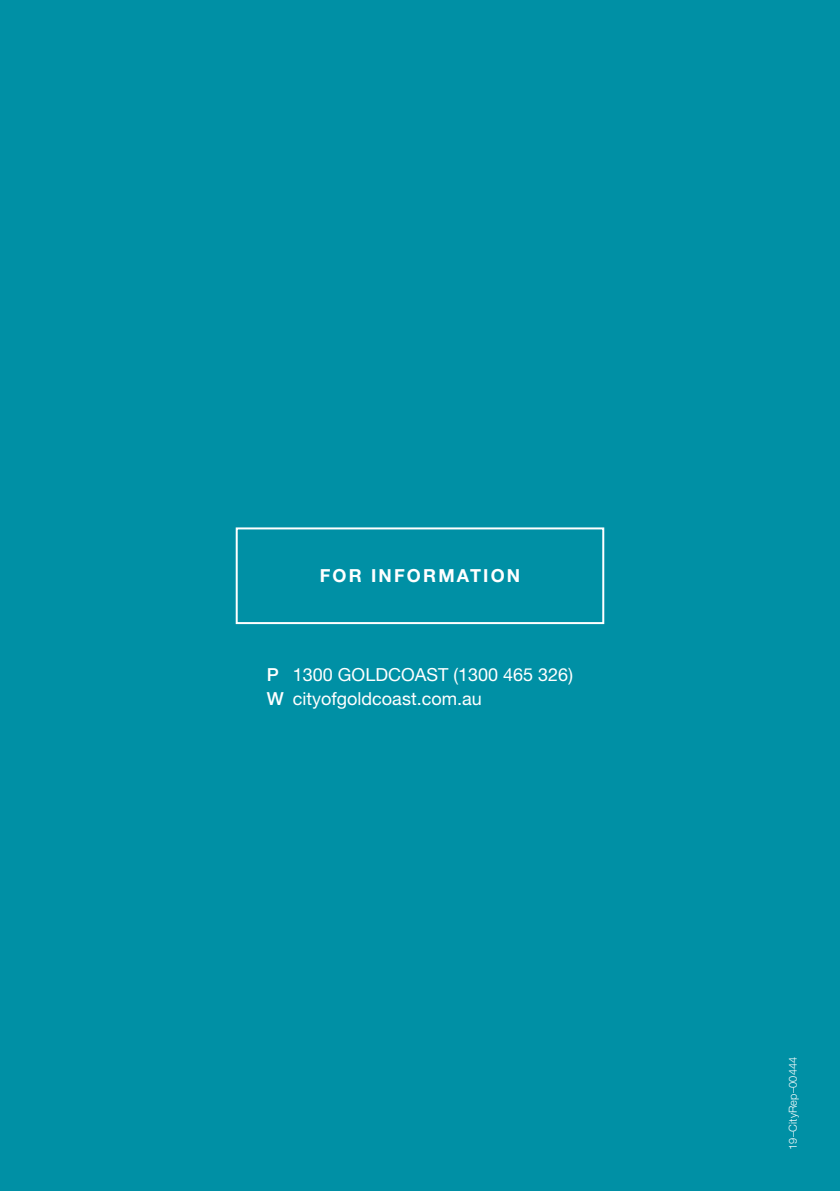
<style>
.page{position:relative;width:840px;height:1191px;background:#fff}
.page>*{position:absolute;margin:0;border:0;box-sizing:border-box;transform-origin:0 0}
._9pt_body_copy{font:18px/24px "Helvetica Neue LT Std";color:#fff}
._9pt_bold{font:18px "Helvetica Neue LT Std";color:#fff}
.t1{font:700 18px "Helvetica Neue LT Std";letter-spacing:.12em;color:#fff}
.t2{font:300 11px "Helvetica Neue LT Std";letter-spacing:.01em;color:#fff}
.s1{font-weight:500}
</style>
<div class="page">
<div style="left:0;top:0;width:839px;height:1191px;background:#0090a5"></div>
<div style="left:235px;top:527px;width:369px;height:97px;border:2px solid #fff"></div>
<p class="t1" style="left:319px;top:564px;width:202px">FOR INFORMATION</p>
<p class="_9pt_body_copy" style="left:267px;top:662px;width:307px"><span class="s1">P</span> 1300 GOLDCOAST (1300 465 326)<br><span class="s1">W</span></p>
<p class="_9pt_bold" style="left:293px;top:688px;width:190px">cityofgoldcoast.com.au</p>
<p class="t2" style="left:785px;top:1149px;width:94px;rotate:-90deg">19–CityRep–00444</p>
</div>
